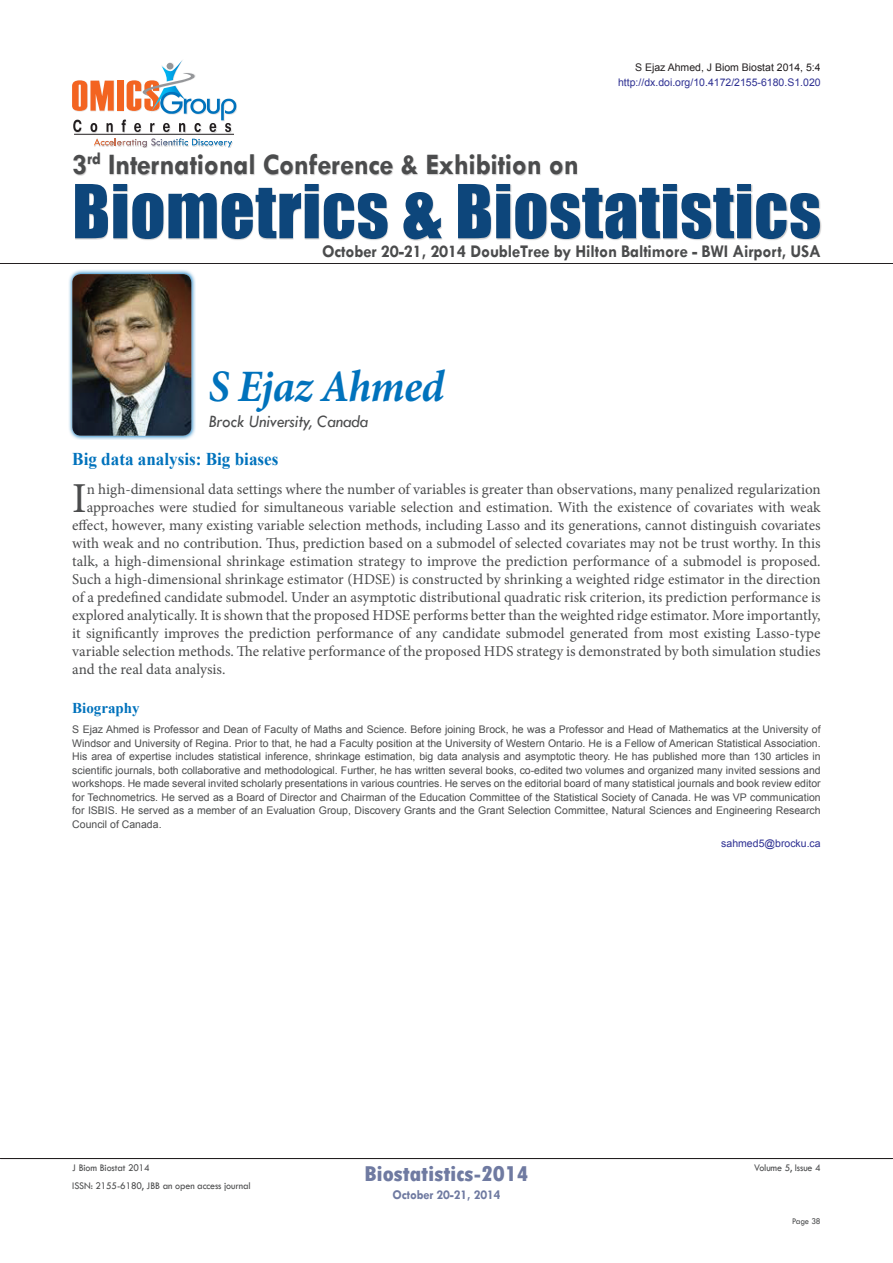
<style>
.page{position:relative;width:893px;height:1263px;background:#fff}
.page>*{position:absolute;margin:0;border:0;box-sizing:border-box;transform-origin:0 0}
.t1{font:68.55px "Impact";letter-spacing:.01em;color:#0d467b}
.t2{font:italic 700 45px "Minion Pro";letter-spacing:-.015em;color:#0072bc;scale:.95 1}
.t3{font:42.75px "Minion Pro";color:#4b4c4d}
.t4{font:700 30px "Tw Cen";letter-spacing:-.01em;color:#4b4c4d;scale:.95 1}
.t5{font:800 condensed 22.5px "Tw Cen";letter-spacing:-.01em;color:#6f7aa1;scale:1.1 1}
.t6{font:700 18px "Tw Cen";letter-spacing:-.01em;color:#4b4c4d;scale:.95 1}
.t7{font:700 18px "Times New Roman";color:#0072bc;scale:.95 1}
.t8{font:italic 18px "Tw Cen";letter-spacing:-.01em;color:#4b4c4d;scale:.95 1}
.t9{font:15px "Minion Pro";color:#4b4c4d}
.t10{font:700 15px "Times New Roman";color:#0072bc}
.t11{font:700 13.5px "Tw Cen";letter-spacing:-.01em;color:#6f7aa1;scale:.95 1}
.t12{font:10.5px/13.5px "Arial";color:#4b4c4d;text-align:justify}
.t13{font:10.5px "Tw Cen";letter-spacing:-.01em;color:#4b4c4d;scale:.95 1}
.Body_Text{font:10.5px "Arial";color:#2e3092}
.t14{font:10.5px "Arial";color:#231f20}
.t15{font:9px "Tw Cen";letter-spacing:-.02em;color:#4b4c4d;scale:.95 1}
</style>
<div class="page">
<svg style="left:72px;top:80px;width:42px;height:31px"></svg>
<div style="left:117px;top:81px;width:7px;height:30px;background:#f36421"></div>
<hr style="left:74px;top:134px;width:160px;height:1px;background:#231f20">
<svg style="left:73px;top:120px;width:8px;height:12px"></svg>
<svg style="left:90px;top:123px;width:7px;height:9px"></svg>
<svg style="left:107px;top:123px;width:6px;height:9px"></svg>
<svg style="left:122px;top:60px;width:114px;height:72px"></svg>
<svg style="left:94px;top:138px;width:138px;height:9px"></svg>
<hr style="left:0;top:263px;width:893px;height:1px;background:#231f20">
<hr style="left:0;top:1158px;width:893px;height:1px;background:#231f20">
<div style="left:74px;top:153px;width:504px;height:23px;background:#231f20;opacity:.25"></div>
<div style="left:75px;top:184px;width:746px;height:56px;background:#231f20;opacity:.25"></div>
<svg style="left:69px;top:270px;width:127px;height:170px;background:#bdd7e9"></svg>
<img style="left:72px;top:274px;width:119px;height:162px">
<h3 class="t4" style="left:72px;top:146px;width:535px">3<sup>rd</sup> International Conference &amp; Exhibition on</h3>
<p class="t14" style="left:635px;top:61px;width:187px">S Ejaz Ahmed, J Biom Biostat 2014, 5:4</p>
<p class="Body_Text" style="left:618px;top:75px;width:204px">http://dx.doi.org/10.4172/2155-6180.S1.020</p>
<h1 class="t1" style="left:72px;top:158px;width:750px">Biometrics &amp; Biostatistics</h1>
<p class="t6" style="left:322px;top:240px;width:527px">October 20-21, 2014 DoubleTree by Hilton Baltimore - BWI Airport, USA</p>
<p class="t2" style="left:208px;top:355px;width:250px">S Ejaz Ahmed</p>
<p class="t8" style="left:208px;top:411px;width:170px">Brock University, Canada</p>
<p class="t7" style="left:72px;top:447px;width:219px">Big data analysis: Big biases</p>
<p class="t3" style="left:72px;top:469px;width:16px">I</p>
<p class="t9" style="left:87px;top:479px;width:735px">n high-dimensional data settings where the number of variables is greater than observations, many penalized regularization</p>
<p class="t9" style="left:87px;top:497px;width:735px">approaches were studied for simultaneous variable selection and estimation. With the existence of covariates with weak</p>
<p class="t9" style="left:72px;top:515px;width:750px">effect, however, many existing variable selection methods, including Lasso and its generations, cannot distinguish covariates</p>
<p class="t9" style="left:72px;top:533px;width:750px">with weak and no contribution. Thus, prediction based on a submodel of selected covariates may not be trust worthy. In this</p>
<p class="t9" style="left:72px;top:551px;width:750px">talk, a high-dimensional shrinkage estimation strategy to improve the prediction performance of a submodel is proposed.</p>
<p class="t9" style="left:72px;top:569px;width:750px">Such a high-dimensional shrinkage estimator (HDSE) is constructed by shrinking a weighted ridge estimator in the direction</p>
<p class="t9" style="left:72px;top:587px;width:750px">of a predefined candidate submodel. Under an asymptotic distributional quadratic risk criterion, its prediction performance is</p>
<p class="t9" style="left:72px;top:605px;width:750px">explored analytically. It is shown that the proposed HDSE performs better than the weighted ridge estimator. More importantly,</p>
<p class="t9" style="left:72px;top:623px;width:750px">it significantly improves the prediction performance of any candidate submodel generated from most existing Lasso-type</p>
<p class="t9" style="left:72px;top:641px;width:750px">variable selection methods. The relative performance of the proposed HDS strategy is demonstrated by both simulation studies</p>
<p class="t9" style="left:72px;top:659px;width:155px">and the real data analysis.</p>
<p class="t10" style="left:72px;top:698px;width:69px">Biography</p>
<p class="t12" style="left:72px;top:723px;width:750px">S Ejaz Ahmed is Professor and Dean of Faculty of Maths and Science. Before joining Brock, he was a Professor and Head of Mathematics at the University of Windsor and University of Regina. Prior to that, he had a Faculty position at the University of Western Ontario. He is a Fellow of American Statistical Association.<br>His area of expertise includes statistical inference, shrinkage estimation, big data analysis and asymptotic theory. He has published more than 130 articles in scientific journals, both collaborative and methodological. Further, he has written several books, co-edited two volumes and organized many invited sessions and workshops. He made several invited scholarly presentations in various countries. He serves on the editorial board of many statistical journals and book review editor for Technometrics. He served as a Board of Director and Chairman of the Education Committee of the Statistical Society of Canada. He was VP communication for ISBIS. He served as a member of an Evaluation Group, Discovery Grants and the Grant Selection Committee, Natural Sciences and Engineering Research Council of Canada.</p>
<p class="Body_Text" style="left:721px;top:837px;width:101px">sahmed5@brocku.ca</p>
<p class="t13" style="left:72px;top:1162px;width:83px">J Biom Biostat 2014</p>
<p class="t13" style="left:754px;top:1162px;width:72px">Volume 5, Issue 4</p>
<p class="t13" style="left:72px;top:1179px;width:189px">ISSN: 2155-6180, JBB an open access journal</p>
<h3 class="t5" style="left:364px;top:1160px;width:151px">Biostatistics-2014</h3>
<p class="t11" style="left:392px;top:1186px;width:115px">October 20-21, 2014</p>
<p class="t15" style="left:792px;top:1215px;width:32px">Page 38</p>
</div>
